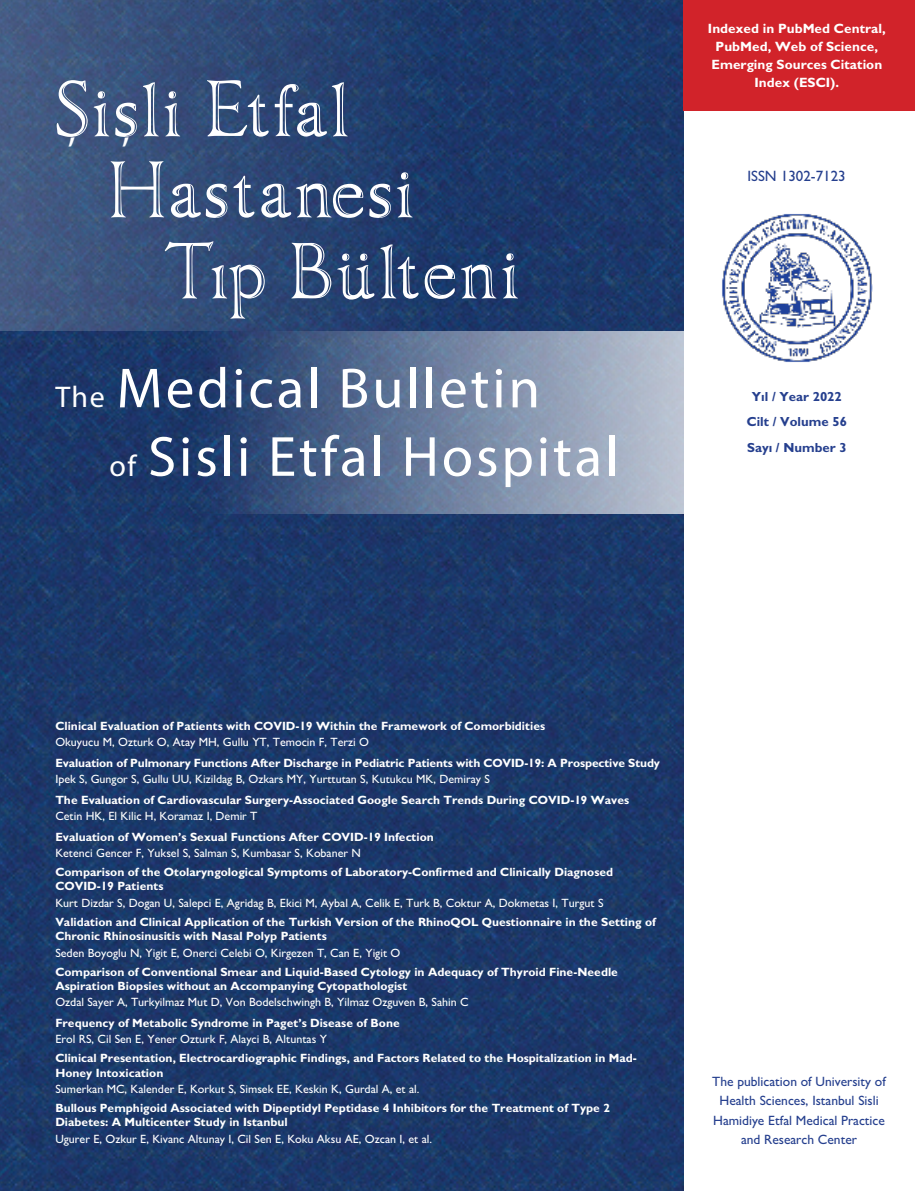
<style>
.page{position:relative;width:915px;height:1191px;background:#fff}
.page>*{position:absolute;margin:0;border:0;box-sizing:border-box;transform-origin:0 0}
.t1{font:57px "Myriad Pro";letter-spacing:.05em;color:#fff}
.t2{font:37.5px "Myriad Pro";color:#fff}
.t3{font:500 15px "Gill Sans MT Pro";color:#253f8e}
.t4{font:500 13.5px/19.5px "Gill Sans MT Pro";color:#253f8e;text-align:center}
.t5{font:700 13.5px/18px "Gill Sans MT Pro";color:#fff;text-align:center}
.t6{font:700 13.2px "Gill Sans MT Pro";color:#253f8e}
.t7{font:700 12px/14.2px "Gill Sans MT Pro";color:#fff}
.t8{font:500 12px "Gill Sans MT Pro";color:#fff}
.s1{font-size:30px}
</style>
<div class="page">
<img style="left:0;top:330px;width:683px;height:861px">
<svg style="left:0;top:0;width:873px;height:330px;background:#435b83"></svg>
<svg style="left:1px;top:331px;width:683px;height:182px;background:#556a8e"></svg>
<svg style="left:165px;top:241px;width:352px;height:78px;background:#435b83"></svg>
<div style="left:683px;top:0;width:231px;height:111px;background:#d1232a"></div>
<img style="left:721px;top:199px;width:151px;height:163px">
<p class="t2" style="left:68px;top:107px;width:9px">,</p>
<p class="t2" style="left:122px;top:107px;width:9px">,</p>
<p class="t1" style="left:55px;top:353px;width:486px"><span class="s1">The</span> Medical Bulletin</p>
<p class="t1" style="left:109px;top:421px;width:510px"><span class="s1">of</span> Sisli Etfal Hospital</p>
<p class="t5" style="left:707px;top:19px;width:179px">Indexed in PubMed Central,<br>PubMed, Web of Science,<br>Emerging Sources Citation<br>Index (ESCI).</p>
<p class="t3" style="left:747px;top:167px;width:100px">ISSN 1302-7123</p>
<p class="t6" style="left:751px;top:388px;width:91px">Yıl / Year 2022</p>
<p class="t6" style="left:746px;top:414px;width:102px">Cilt / Volume 56</p>
<p class="t6" style="left:746px;top:439px;width:101px">Sayı / Number 3</p>
<p class="t7" style="left:55px;top:718px;width:491px">Clinical Evaluation of Patients with COVID-19 Within the Framework of Comorbidities</p>
<p class="t8" style="left:55px;top:734px;width:315px">Okuyucu M, Ozturk O, Atay MH, Gullu YT, Temocin F, Terzi O</p>
<p class="t7" style="left:55px;top:755px;width:606px">Evaluation of Pulmonary Functions After Discharge in Pediatric Patients with COVID-19: A Prospective Study</p>
<p class="t8" style="left:55px;top:771px;width:436px">Ipek S, Gungor S, Gullu UU, Kizildag B, Ozkars MY, Yurttutan S, Kutukcu MK, Demiray S</p>
<p class="t7" style="left:55px;top:792px;width:575px">The Evaluation of Cardiovascular Surgery-Associated Google Search Trends During COVID-19 Waves</p>
<p class="t8" style="left:55px;top:808px;width:203px">Cetin HK, El Kilic H, Koramaz I, Demir T</p>
<p class="t7" style="left:55px;top:829px;width:380px">Evaluation of Women’s Sexual Functions After COVID-19 Infection</p>
<p class="t8" style="left:55px;top:845px;width:307px">Ketenci Gencer F, Yuksel S, Salman S, Kumbasar S, Kobaner N</p>
<p class="t7" style="left:55px;top:864px;width:559px">Comparison of the Otolaryngological Symptoms of Laboratory-Confirmed and Clinically Diagnosed<br>COVID-19 Patients</p>
<p class="t8" style="left:55px;top:895px;width:549px">Kurt Dizdar S, Dogan U, Salepci E, Agridag B, Ekici M, Aybal A, Celik E, Turk B, Coktur A, Dokmetas I, Turgut S</p>
<p class="t7" style="left:55px;top:914px;width:601px">Validation and Clinical Application of the Turkish Version of the RhinoQOL Questionnaire in the Setting of<br>Chronic Rhinosinusitis with Nasal Polyp Patients</p>
<p class="t8" style="left:55px;top:945px;width:346px">Seden Boyoglu N, Yigit E, Onerci Celebi O, Kirgezen T, Can E, Yigit O</p>
<p class="t7" style="left:55px;top:964px;width:564px">Comparison of Conventional Smear and Liquid-Based Cytology in Adequacy of Thyroid Fine-Needle<br>Aspiration Biopsies without an Accompanying Cytopathologist</p>
<p class="t8" style="left:55px;top:995px;width:415px">Ozdal Sayer A, Turkyilmaz Mut D, Von Bodelschwingh B, Yilmaz Ozguven B, Sahin C</p>
<p class="t7" style="left:55px;top:1015px;width:346px">Frequency of Metabolic Syndrome in Paget’s Disease of Bone</p>
<p class="t8" style="left:55px;top:1032px;width:273px">Erol RS, Cil Sen E, Yener Ozturk F, Alayci B, Altuntas Y</p>
<p class="t7" style="left:55px;top:1051px;width:583px">Clinical Presentation, Electrocardiographic Findings, and Factors Related to the Hospitalization in Mad-<br>Honey Intoxication</p>
<p class="t8" style="left:55px;top:1081px;width:365px">Sumerkan MC, Kalender E, Korkut S, Simsek EE, Keskin K, Gurdal A, et al.</p>
<p class="t7" style="left:55px;top:1100px;width:556px">Bullous Pemphigoid Associated with Dipeptidyl Peptidase 4 Inhibitors for the Treatment of Type 2<br>Diabetes: A Multicenter Study in Istanbul</p>
<p class="t8" style="left:55px;top:1131px;width:378px">Ugurer E, Ozkur E, Kivanc Altunay I, Cil Sen E, Koku Aksu AE, Ozcan I, et al.</p>
<p class="t4" style="left:712px;top:1071px;width:175px">The publication of University of<br>Health Sciences, Istanbul Sisli<br>Hamidiye Etfal Medical Practice and Research Center</p>
</div>
